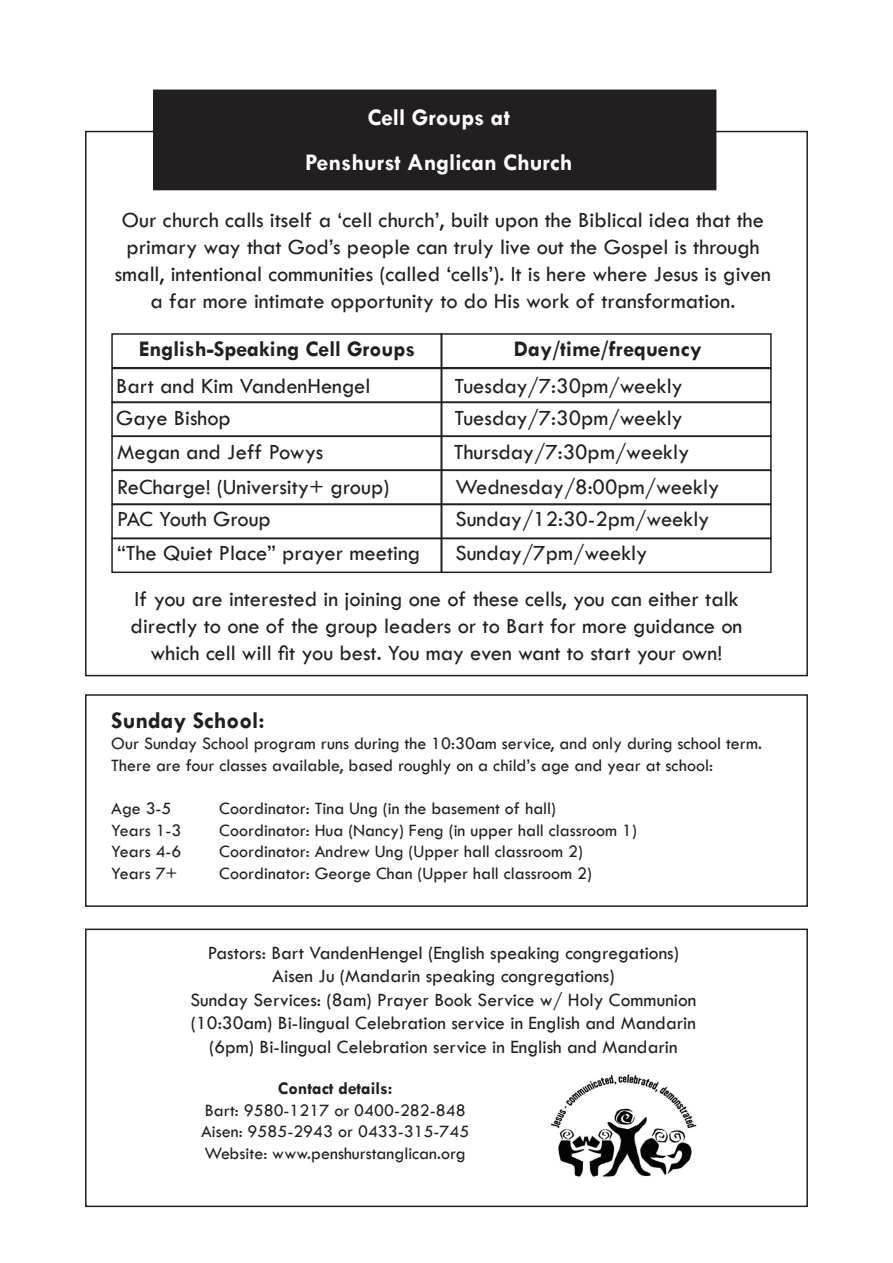
<style>
.page{position:relative;width:893px;height:1263px;background:#fff}
.page>*{position:absolute;margin:0;border:0;box-sizing:border-box;transform-origin:0 0}
.t1{font:700 24px/45px "Tw Cen";color:#fff;text-align:center}
.t2{font:700 24px "Tw Cen";color:#231f20}
.t3{font:22.5px/27px "Tw Cen";color:#231f20;text-align:center}
.t4{font:700 22.5px "Tw Cen";color:#231f20}
.t5{font:19.5px/23.4px "Tw Cen";color:#231f20;text-align:center}
.t6{font:18px/21.6px "Tw Cen";color:#231f20}
.t7{font:700 18px "Tw Cen";color:#231f20}
</style>
<div class="page">
<div style="left:154px;top:90px;width:562px;height:100px;background:#231f20"></div>
<div style="left:111px;top:333px;width:331px;height:35px;border:2px solid #231f20"></div>
<div style="left:111px;top:368px;width:331px;height:35px;border:2px solid #231f20"></div>
<div style="left:440px;top:368px;width:332px;height:35px;border:2px solid #231f20"></div>
<div style="left:111px;top:402px;width:331px;height:35px;border:2px solid #231f20"></div>
<div style="left:440px;top:402px;width:332px;height:35px;border:2px solid #231f20"></div>
<div style="left:111px;top:436px;width:331px;height:35px;border:2px solid #231f20"></div>
<div style="left:440px;top:436px;width:332px;height:35px;border:2px solid #231f20"></div>
<div style="left:111px;top:470px;width:331px;height:35px;border:2px solid #231f20"></div>
<div style="left:440px;top:470px;width:332px;height:35px;border:2px solid #231f20"></div>
<div style="left:111px;top:504px;width:331px;height:35px;border:2px solid #231f20"></div>
<div style="left:440px;top:504px;width:332px;height:35px;border:2px solid #231f20"></div>
<div style="left:111px;top:538px;width:331px;height:35px;border:2px solid #231f20"></div>
<div style="left:440px;top:538px;width:332px;height:35px;border:2px solid #231f20"></div>
<div style="left:440px;top:333px;width:332px;height:35px;border:2px solid #231f20"></div>
<div style="left:85px;top:694px;width:723px;height:213px;border:2px solid #231f20"></div>
<div style="left:85px;top:928px;width:723px;height:279px;border:2px solid #231f20"></div>
<img style="left:550px;top:1074px;width:147px;height:103px">
<p class="t1" style="left:305px;top:94px;width:269px">Cell Groups at<br>Penshurst Anglican Church</p>
<p class="t3" style="left:115px;top:206px;width:658px">Our church calls itself a ‘cell church’, built upon the Biblical idea that the primary way that God’s people can truly live out the Gospel is through small, intentional communities (called ‘cells’). It is here where Jesus is given a far more intimate opportunity to do His work of transformation.</p>
<p class="t4" style="left:139px;top:335px;width:278px">English-Speaking Cell Groups</p>
<p class="t3" style="left:116px;top:372px;width:256px">Bart and Kim VandenHengel</p>
<p class="t3" style="left:454px;top:372px;width:230px">Tuesday/7:30pm/weekly</p>
<p class="t3" style="left:116px;top:405px;width:116px">Gaye Bishop</p>
<p class="t3" style="left:454px;top:405px;width:230px">Tuesday/7:30pm/weekly</p>
<p class="t3" style="left:117px;top:439px;width:208px">Megan and Jeff Powys</p>
<p class="t3" style="left:454px;top:439px;width:237px">Thursday/7:30pm/weekly</p>
<p class="t3" style="left:117px;top:473px;width:274px">ReCharge! (University+ group)</p>
<p class="t3" style="left:455px;top:473px;width:265px">Wednesday/8:00pm/weekly</p>
<p class="t3" style="left:117px;top:505px;width:155px">PAC Youth Group</p>
<p class="t3" style="left:455px;top:505px;width:256px">Sunday/12:30-2pm/weekly</p>
<p class="t3" style="left:117px;top:539px;width:305px">“The Quiet Place” prayer meeting</p>
<p class="t3" style="left:455px;top:539px;width:194px">Sunday/7pm/weekly</p>
<p class="t4" style="left:514px;top:335px;width:189px">Day/time/frequency</p>
<p class="t3" style="left:131px;top:585px;width:613px">If you are interested in joining one of these cells, you can either talk directly to one of the group leaders or to Bart for more guidance on which cell will fit you best. You may even want to start your own!</p>
<p class="t2" style="left:111px;top:706px;width:155px">Sunday School:</p>
<p class="t6" style="left:111px;top:733px;width:652px">Our Sunday School program runs during the 10:30am service, and only during school term.<br>There are four classes available, based roughly on a child’s age and year at school:</p>
<p class="t6" style="left:111px;top:798px;width:62px">Age 3-5</p>
<p class="t6" style="left:219px;top:798px;width:338px">Coordinator: Tina Ung (in the basement of hall)</p>
<p class="t6" style="left:111px;top:819px;width:72px">Years 1-3</p>
<p class="t6" style="left:219px;top:819px;width:419px">Coordinator: Hua (Nancy) Feng (in upper hall classroom 1)</p>
<p class="t6" style="left:111px;top:841px;width:72px">Years 4-6</p>
<p class="t6" style="left:219px;top:841px;width:365px">Coordinator: Andrew Ung (Upper hall classroom 2)</p>
<p class="t6" style="left:111px;top:862px;width:68px">Years 7+</p>
<p class="t6" style="left:219px;top:862px;width:374px">Coordinator: George Chan (Upper hall classroom 2)</p>
<p class="t5" style="left:190px;top:941px;width:507px">Pastors: Bart VandenHengel (English speaking congregations)<br>Aisen Ju (Mandarin speaking congregations)<br>Sunday Services: (8am) Prayer Book Service w/ Holy Communion (10:30am) Bi-lingual Celebration service in English and Mandarin (6pm) Bi-lingual Celebration service in English and Mandarin</p>
<p class="t7" style="left:278px;top:1077px;width:116px">Contact details:</p>
<p class="t6" style="left:201px;top:1099px;width:270px">Bart: 9580-1217 or 0400-282-848<br>Aisen: 9585-2943 or 0433-315-745<br>Website: www.penshurstanglican.org</p>
</div>
